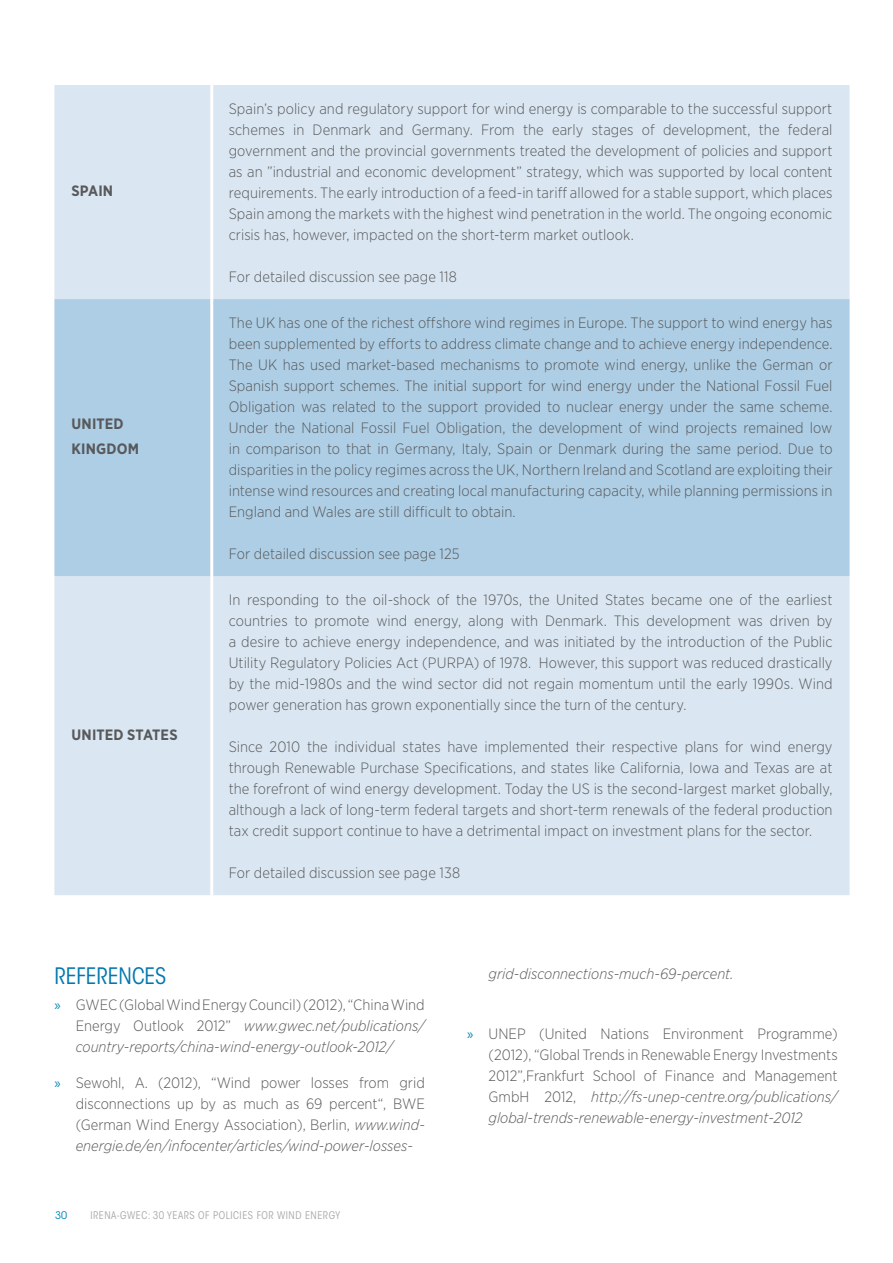
<style>
.page{position:relative;width:893px;height:1263px;background:#fff}
.page>*{position:absolute;margin:0;border:0;box-sizing:border-box;transform-origin:0 0}
.t1{font:condensed 22.5px "ITC Avant Garde Std";color:#0078ae}
.t2{font:300 15px/21px "Gotham Narrow";color:#58595b;text-align:justify}
.t3{font:italic 300 15px/21px "Gotham Narrow";color:#58595b;text-align:justify}
.t4{font:700 15px/24px "Gotham Narrow";letter-spacing:.015em;color:#58595b}
.t5{font:condensed 10.5px "ITC Avant Garde Std";letter-spacing:.05em;color:#a7a9ac}
.t6{font:10.5px "ITC Avant Garde Std";color:#008abb}
.s1{font-family:"Myriad Pro";font-weight:400;font-style:normal;color:#008abb}
.s2{font-style:normal}
.s3{font-family:"Myriad Pro";font-weight:400;color:#008abb}
.s4{font-style:italic}
</style>
<div class="page">
<div style="left:54px;top:85px;width:796px;height:810px;background:#dae7f2"></div>
<div style="left:54px;top:299px;width:796px;height:277px;background:#aecee5"></div>
<hr style="left:210px;top:85px;width:3px;height:214px;background:#fff">
<hr style="left:210px;top:299px;width:3px;height:277px;background:#fff">
<hr style="left:210px;top:576px;width:3px;height:319px;background:#fff">
<p class="t4" style="left:71px;top:179px;width:43px">SPAIN</p>
<p class="t4" style="left:71px;top:412px;width:69px">UNITED<br>KINGDOM</p>
<p class="t4" style="left:71px;top:722px;width:108px">UNITED STATES</p>
<p class="t2" style="left:229px;top:98px;width:605px">Spain’s policy and regulatory support for wind energy is comparable to the successful support schemes in Denmark and Germany. From the early stages of development, the federal government and the provincial governments treated the development of policies and support as an ”industrial and economic development” strategy, which was supported by local content requirements. The early introduction of a feed-in tariff allowed for a stable support, which places Spain among the markets with the highest wind penetration in the world. The ongoing economic crisis has, however, impacted on the short-term market outlook.</p>
<p class="t2" style="left:229px;top:266px;width:230px">For detailed discussion see page 118</p>
<p class="t2" style="left:229px;top:312px;width:605px">The UK has one of the richest offshore wind regimes in Europe. The support to wind energy has been supplemented by efforts to address climate change and to achieve energy independence.<br>The UK has used market-based mechanisms to promote wind energy, unlike the German or Spanish support schemes. The initial support for wind energy under the National Fossil Fuel Obligation was related to the support provided to nuclear energy under the same scheme.<br>Under the National Fossil Fuel Obligation, the development of wind projects remained low in comparison to that in Germany, Italy, Spain or Denmark during the same period. Due to disparities in the policy regimes across the UK, Northern Ireland and Scotland are exploiting their intense wind resources and creating local manufacturing capacity, while planning permissions in England and Wales are still difficult to obtain.</p>
<p class="t2" style="left:229px;top:543px;width:232px">For detailed discussion see page 125</p>
<p class="t2" style="left:229px;top:589px;width:605px">In responding to the oil-shock of the 1970s, the United States became one of the earliest countries to promote wind energy, along with Denmark. This development was driven by a desire to achieve energy independence, and was initiated by the introduction of the Public Utility Regulatory Policies Act (PURPA) of 1978. However, this support was reduced drastically by the mid-1980s and the wind sector did not regain momentum until the early 1990s. Wind power generation has grown exponentially since the turn of the century.</p>
<p class="t2" style="left:229px;top:736px;width:605px">Since 2010 the individual states have implemented their respective plans for wind energy through Renewable Purchase Specifications, and states like California, Iowa and Texas are at the forefront of wind energy development. Today the US is the second-largest market globally, although a lack of long-term federal targets and short-term renewals of the federal production tax credit support continue to have a detrimental impact on investment plans for the sector.</p>
<p class="t2" style="left:229px;top:862px;width:233px">For detailed discussion see page 138</p>
<h1 class="t1" style="left:54px;top:962px;width:113px">REFERENCES</h1>
<p class="t3" style="left:76px;top:993px;width:351px;text-indent:-21px"><span class="s1">»</span> <span class="s2">GWEC (Global Wind Energy Council) (2012), “China Wind Energy Outlook 2012”</span> www.gwec.net/publications/ country-reports/china-wind-energy-outlook-2012/</p>
<p class="t2" style="left:76px;top:1071px;width:351px;text-indent:-21px"><span class="s3">»</span> Sewohl, A. (2012), “Wind power losses from grid disconnections up by as much as 69 percent“, BWE (German Wind Energy Association), Berlin, <span class="s4">www.wind&shy;energie.de/en/infocenter/articles/wind-power-losses-</span></p>
<p class="t6" style="left:55px;top:1209px;width:14px">30</p>
<p class="t5" style="left:90px;top:1209px;width:251px">IRENA-GWEC: 30 YEARS OF POLICIES FOR WIND ENERGY</p>
<p class="t3" style="left:489px;top:963px;width:246px">grid-disconnections-much-69-percent.</p>
<p class="t2" style="left:489px;top:1023px;width:351px;text-indent:-21px"><span class="s3">»</span> UNEP (United Nations Environment Programme) (2012), “Global Trends in Renewable Energy Investments 2012”,Frankfurt School of Finance and Management GmbH 2012, <span class="s4">http://fs-unep-centre.org/publications/ global-trends-renewable-energy-investment-2012</span></p>
</div>
